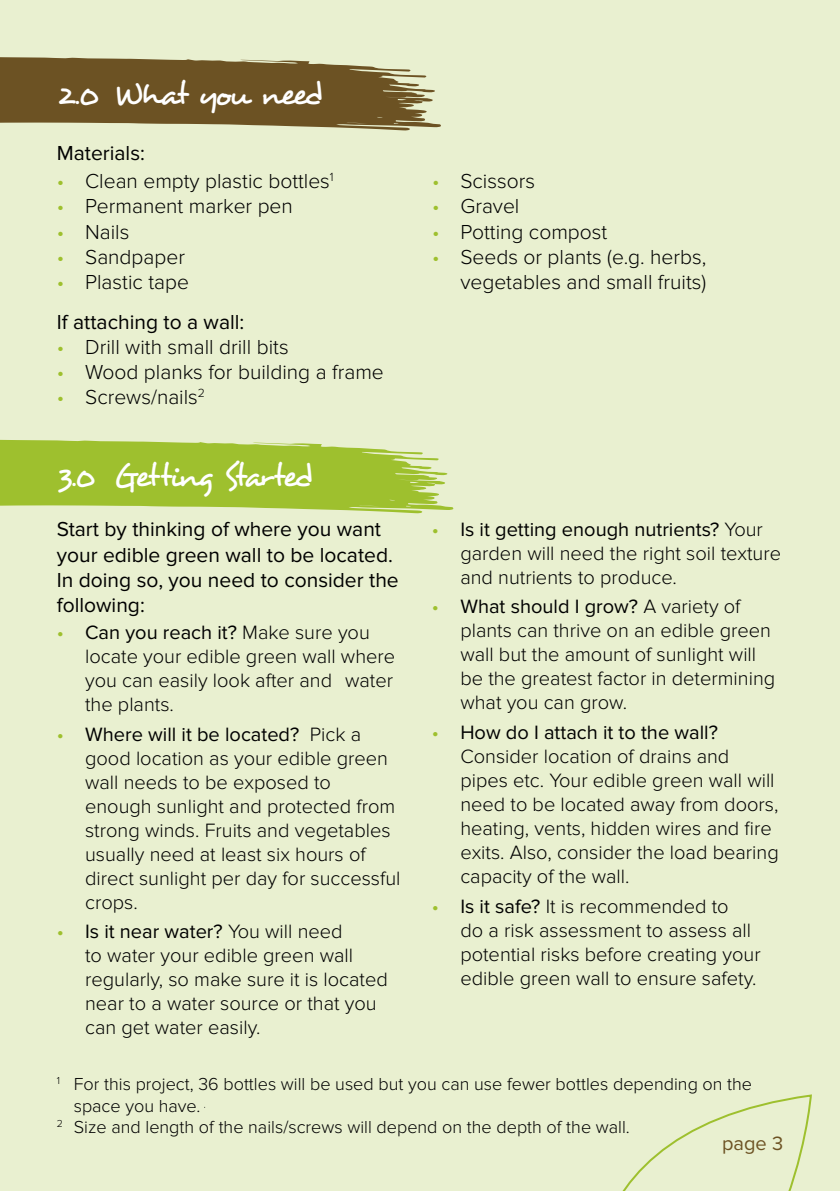
<style>
.page{position:relative;width:840px;height:1191px;background:#fff}
.page>*{position:absolute;margin:0;border:0;box-sizing:border-box;transform-origin:0 0}
.t1{font:32px "Desyrel";letter-spacing:-.08em;color:#fff}
.t2{font:300 21px/25.2px "Proxima Nova";color:#000;text-align:right}
.t3{font:21px/25.2px "Proxima Nova";color:#000}
.t4{font:300 20px/24px "Proxima Nova";color:#000}
.t5{font:20px "Proxima Nova";color:#6c5223}
.t6{font:300 18px "Proxima Nova";color:#000}
.s1{color:#9ec02e}
.s2{font-weight:400;color:#9ec02e}
.s3{font-weight:400}
</style>
<div class="page">
<div style="left:0;top:0;width:839px;height:1191px;background:#e9f0d0"></div>
<svg style="left:0;top:57px;width:441px;height:74px"></svg>
<svg style="left:0;top:439px;width:453px;height:74px"></svg>
<svg style="left:622px;top:1095px;width:190px;height:96px"></svg>
<h1 class="t1" style="left:57px;top:74px;width:267px">2.0 What you need</h1>
<p class="t3" style="left:57px;top:140px;width:90px">Materials:</p>
<p class="t2" style="left:57px;top:169px;width:278px"><span class="s1">•</span> Clean empty plastic bottles<sup>1</sup></p>
<p class="t2" style="left:57px;top:194px;width:237px"><span class="s1">•</span> Permanent marker pen</p>
<p class="t2" style="left:57px;top:219px;width:74px"><span class="s1">•</span> Nails</p>
<p class="t2" style="left:57px;top:244px;width:130px"><span class="s1">•</span> Sandpaper</p>
<p class="t2" style="left:57px;top:270px;width:134px"><span class="s1">•</span> Plastic tape</p>
<p class="t3" style="left:57px;top:309px;width:189px">If attaching to a wall:</p>
<p class="t2" style="left:57px;top:334px;width:233px"><span class="s1">•</span> Drill with small drill bits</p>
<p class="t2" style="left:57px;top:359px;width:328px"><span class="s1">•</span> Wood planks for building a frame</p>
<p class="t2" style="left:57px;top:385px;width:150px"><span class="s1">•</span> Screws/nails<sup>2</sup></p>
<h1 class="t1" style="left:57px;top:456px;width:257px">3.0 Getting Started</h1>
<p class="t3" style="left:57px;top:517px;width:343px">Start by thinking of where you want your edible green wall to be located.<br>In doing so, you need to consider the following:</p>
<p class="t4" style="left:85px;top:620px;width:311px;text-indent:-28px"><span class="s2">•</span> <span class="s3">Can you reach it?</span> Make sure you locate your edible green wall where you can easily look after and water the plants.</p>
<p class="t4" style="left:85px;top:722px;width:317px;text-indent:-28px"><span class="s2">•</span> <span class="s3">Where will it be located?</span> Pick a good location as your edible green wall needs to be exposed to enough sunlight and protected from strong winds. Fruits and vegetables usually need at least six hours of direct sunlight per day for successful crops.</p>
<p class="t4" style="left:85px;top:920px;width:304px;text-indent:-28px"><span class="s2">•</span> <span class="s3">Is it near water?</span> You will need<br>to water your edible green wall regularly, so make sure it is located near to a water source or that you can get water easily.</p>
<p class="t2" style="left:432px;top:169px;width:104px"><span class="s1">•</span> Scissors</p>
<p class="t2" style="left:432px;top:194px;width:89px"><span class="s1">•</span> Gravel</p>
<p class="t2" style="left:432px;top:219px;width:177px"><span class="s1">•</span> Potting compost</p>
<p class="t2" style="left:432px;top:244px;width:276px"><span class="s1">•</span> Seeds or plants (e.g. herbs, vegetables and small fruits)</p>
<p class="t4" style="left:460px;top:517px;width:322px;text-indent:-28px"><span class="s2">•</span> <span class="s3">Is it getting enough nutrients?</span> Your garden will need the right soil texture and nutrients to produce.</p>
<p class="t4" style="left:460px;top:595px;width:316px;text-indent:-28px"><span class="s2">•</span> <span class="s3">What should I grow?</span> A variety of plants can thrive on an edible green wall but the amount of sunlight will be the greatest factor in determining what you can grow.</p>
<p class="t4" style="left:460px;top:720px;width:320px;text-indent:-28px"><span class="s2">•</span> <span class="s3">How do I attach it to the wall?<br></span>Consider location of drains and pipes etc. Your edible green wall will need to be located away from doors, heating, vents, hidden wires and fire exits. Also, consider the load bearing capacity of the wall.</p>
<p class="t4" style="left:460px;top:894px;width:301px;text-indent:-28px"><span class="s2">•</span> <span class="s3">Is it safe?</span> It is recommended to<br>do a risk assessment to assess all potential risks before creating your edible green wall to ensure safety.</p>
<p class="t6" style="left:57px;top:1073px;width:696px"><sup>1</sup> For this project, 36 bottles will be used but you can use fewer bottles depending on the</p>
<p class="t6" style="left:74px;top:1095px;width:128px">space you have.</p>
<p class="t6" style="left:57px;top:1117px;width:574px"><sup>2</sup> Size and length of the nails/screws will depend on the depth of the wall.</p>
<p class="t5" style="left:721px;top:1132px;width:63px">page 3</p>
</div>
